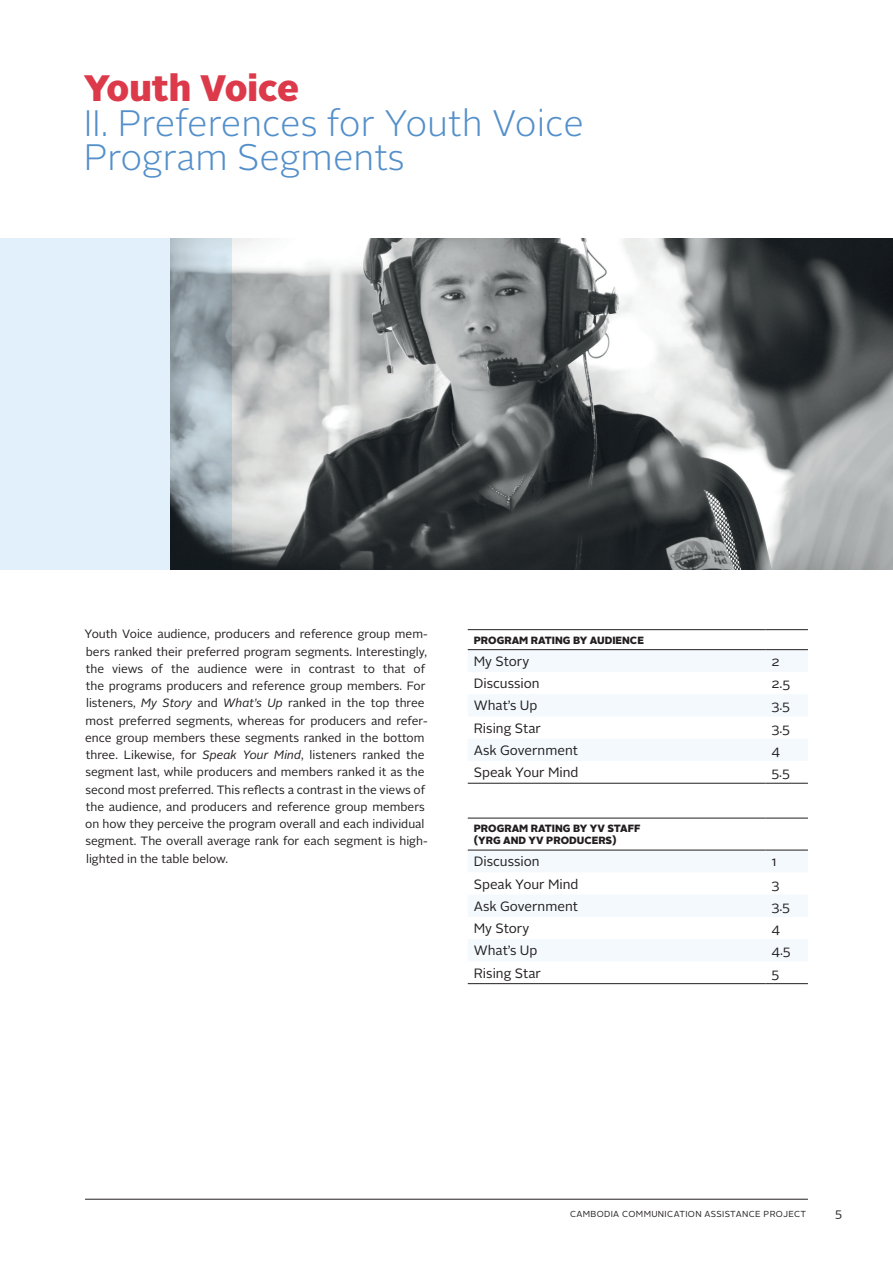
<style>
.page{position:relative;width:893px;height:1263px;background:#fff}
.page>*{position:absolute;margin:0;border:0;box-sizing:border-box;transform-origin:0 0}
.t1{font:300 36.75px/34.5px "Alright Sans";color:#538fca}
.t2{font:900 36.75px "Alright Sans";color:#dc3a4a}
.t3{font:13.5px "Alright Sans";color:#231f20}
.t4{font:12px/17.2px "Alright Sans";color:#231f20}
.t5{font:900 10.5px/12px "Alright Sans";color:#231f20}
.t6{font:8.7px "Alright Sans";letter-spacing:.04em;color:#231f20}
.s1{font-style:italic}
</style>
<div class="page">
<hr style="left:85px;top:1199px;width:723px;height:1px;background:#231f20">
<img style="left:231px;top:238px;width:662px;height:332px">
<svg style="left:468px;top:650px;width:340px;height:111px"></svg>
<hr style="left:468px;top:629px;width:297px;height:1px;background:#231f20">
<hr style="left:765px;top:629px;width:43px;height:1px;background:#231f20">
<hr style="left:468px;top:649px;width:297px;height:1px;background:#231f20">
<hr style="left:765px;top:649px;width:43px;height:1px;background:#231f20">
<hr style="left:468px;top:783px;width:297px;height:1px;background:#231f20">
<hr style="left:765px;top:783px;width:43px;height:1px;background:#231f20">
<svg style="left:468px;top:851px;width:340px;height:110px"></svg>
<hr style="left:468px;top:818px;width:297px;height:1px;background:#231f20">
<hr style="left:765px;top:818px;width:43px;height:1px;background:#231f20">
<hr style="left:468px;top:850px;width:297px;height:1px;background:#231f20">
<hr style="left:765px;top:850px;width:43px;height:1px;background:#231f20">
<hr style="left:468px;top:983px;width:297px;height:1px;background:#231f20">
<hr style="left:765px;top:983px;width:43px;height:1px;background:#231f20">
<svg style="left:0;top:238px;width:231px;height:332px;background:#ccdae3"></svg>
<h1 class="t2" style="left:84px;top:62px;width:217px">Youth Voice</h1>
<h1 class="t1" style="left:84px;top:106px;width:502px">II. Preferences for Youth Voice<br>Program Segments</h1>
<p class="t4" style="left:85px;top:626px;width:345px">Youth Voice audience, producers and reference group mem&shy;bers ranked their preferred program segments. Interestingly, the views of the audience were in contrast to that of the programs producers and reference group members. For listeners, <span class="s1">My Story</span> and <span class="s1">What’s Up</span> ranked in the top three most preferred segments, whereas for producers and refer&shy;ence group members these segments ranked in the bottom three. Likewise, for <span class="s1">Speak Your Mind</span>, listeners ranked the segment last, while producers and members ranked it as the second most preferred. This reflects a contrast in the views of the audience, and producers and reference group members on how they perceive the program overall and each individual segment. The overall average rank for each segment is high&shy;lighted in the table below.</p>
<p class="t5" style="left:474px;top:634px;width:172px">PROGRAM RATING BY AUDIENCE</p>
<p class="t3" style="left:474px;top:652px;width:57px">My Story</p>
<p class="t3" style="left:771px;top:652px;width:10px">2</p>
<p class="t3" style="left:474px;top:674px;width:67px">Discussion</p>
<p class="t3" style="left:771px;top:674px;width:20px">2.5</p>
<p class="t3" style="left:474px;top:697px;width:65px">What’s Up</p>
<p class="t3" style="left:771px;top:697px;width:20px">3.5</p>
<p class="t3" style="left:474px;top:719px;width:69px">Rising Star</p>
<p class="t3" style="left:771px;top:719px;width:20px">3.5</p>
<p class="t3" style="left:474px;top:741px;width:106px">Ask Government</p>
<p class="t3" style="left:771px;top:741px;width:10px">4</p>
<p class="t3" style="left:474px;top:763px;width:106px">Speak Your Mind</p>
<p class="t3" style="left:771px;top:763px;width:20px">5.5</p>
<p class="t5" style="left:474px;top:822px;width:168px">PROGRAM RATING BY YV STAFF (YRG AND YV PRODUCERS)</p>
<p class="t3" style="left:474px;top:852px;width:67px">Discussion</p>
<p class="t3" style="left:771px;top:852px;width:7px">1</p>
<p class="t3" style="left:474px;top:875px;width:106px">Speak Your Mind</p>
<p class="t3" style="left:771px;top:875px;width:9px">3</p>
<p class="t3" style="left:474px;top:897px;width:106px">Ask Government</p>
<p class="t3" style="left:771px;top:897px;width:20px">3.5</p>
<p class="t3" style="left:474px;top:919px;width:57px">My Story</p>
<p class="t3" style="left:771px;top:919px;width:10px">4</p>
<p class="t3" style="left:474px;top:941px;width:65px">What’s Up</p>
<p class="t3" style="left:771px;top:941px;width:21px">4.5</p>
<p class="t3" style="left:474px;top:964px;width:69px">Rising Star</p>
<p class="t3" style="left:771px;top:964px;width:9px">5</p>
<p class="t6" style="left:570px;top:1208px;width:238px">CAMBODIA COMMUNICATION ASSISTANCE PROJECT</p>
<p class="t4" style="left:835px;top:1204px;width:8px">5</p>
</div>
